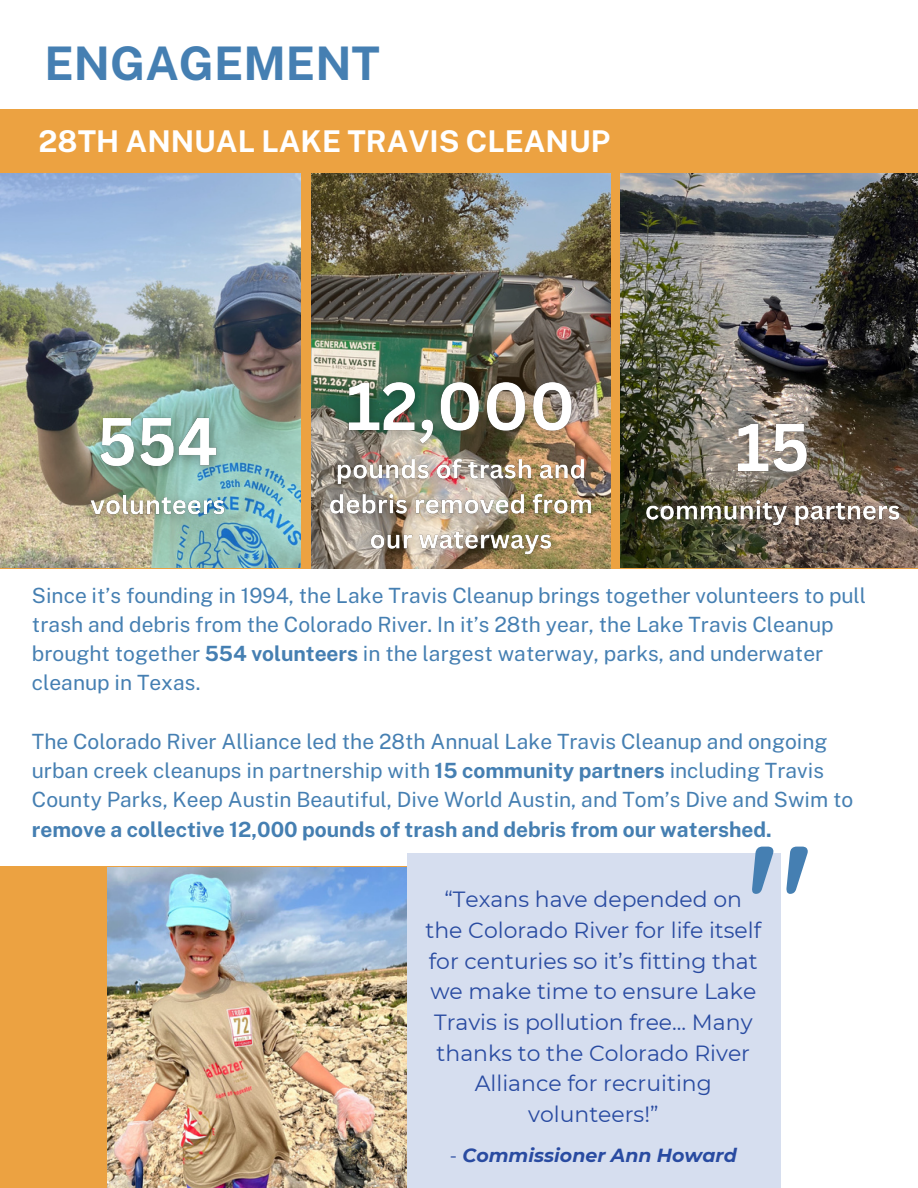
<style>
.page{position:relative;width:918px;height:1188px;background:#fff}
.page>*{position:absolute;margin:0;border:0;box-sizing:border-box;transform-origin:0 0}
.t1{font:500 165.9px "Quicksand";color:#457fb2}
.t2{font:700 46.35px "Public Sans";color:#457fb2}
.t3{font:700 30px "Public Sans";color:#fff}
.t4{font:21.9px/30.8px "Montserrat";color:#294ba1;text-align:center}
.t5{font:21px/29.2px "Public Sans";color:#457fb2}
.t6{font:italic 700 18.9px "Montserrat";color:#294ba1}
.s1{font-weight:700}
.s2{font-weight:400;font-style:normal}
</style>
<div class="page">
<div style="left:0;top:866px;width:484px;height:322px;background:#eca241"></div>
<img style="left:108px;top:867px;width:299px;height:321px">
<div style="left:407px;top:853px;width:373px;height:335px;background:#d6deef"></div>
<div style="left:0;top:109px;width:918px;height:65px;background:#eca241"></div>
<div style="left:0;top:174px;width:918px;height:395px;background:#eca241"></div>
<img style="left:0;top:174px;width:301px;height:393px">
<img style="left:620px;top:174px;width:298px;height:393px">
<img style="left:311px;top:174px;width:300px;height:394px">
<img style="left:73px;top:396px;width:170px;height:139px">
<img style="left:313px;top:361px;width:296px;height:208px">
<img style="left:629px;top:401px;width:289px;height:145px">
<h1 class="t2" style="left:45px;top:36px;width:337px">ENGAGEMENT</h1>
<h4 class="t3" style="left:39px;top:123px;width:573px">28TH ANNUAL LAKE TRAVIS CLEANUP</h4>
<h4 class="t5" style="left:32px;top:580px;width:836px">Since it’s founding in 1994, the Lake Travis Cleanup brings together volunteers to pull trash and debris from the Colorado River. In it’s 28th year, the Lake Travis Cleanup brought together <span class="s1">554 volunteers</span> in the largest waterway, parks, and underwater cleanup in Texas.</h4>
<p class="t5" style="left:32px;top:727px;width:823px">The Colorado River Alliance led the 28th Annual Lake Travis Cleanup and ongoing urban creek cleanups in partnership with <span class="s1">15 community partners</span> including Travis County Parks, Keep Austin Beautiful, Dive World Austin, and Tom’s Dive and Swim to <span class="s1">remove a collective 12,000 pounds of trash and debris from our watershed.</span></p>
<p class="t1" style="left:746px;top:797px;width:70px">"</p>
<p class="t4" style="left:425px;top:884px;width:337px">“Texans have depended on the Colorado River for life itself for centuries so it’s fitting that we make time to ensure Lake<br>Travis is pollution free... Many thanks to the Colorado River<br>Alliance for recruiting volunteers!”</p>
<p class="t6" style="left:450px;top:1144px;width:288px"><span class="s2">-</span> Commissioner Ann Howard</p>
</div>
